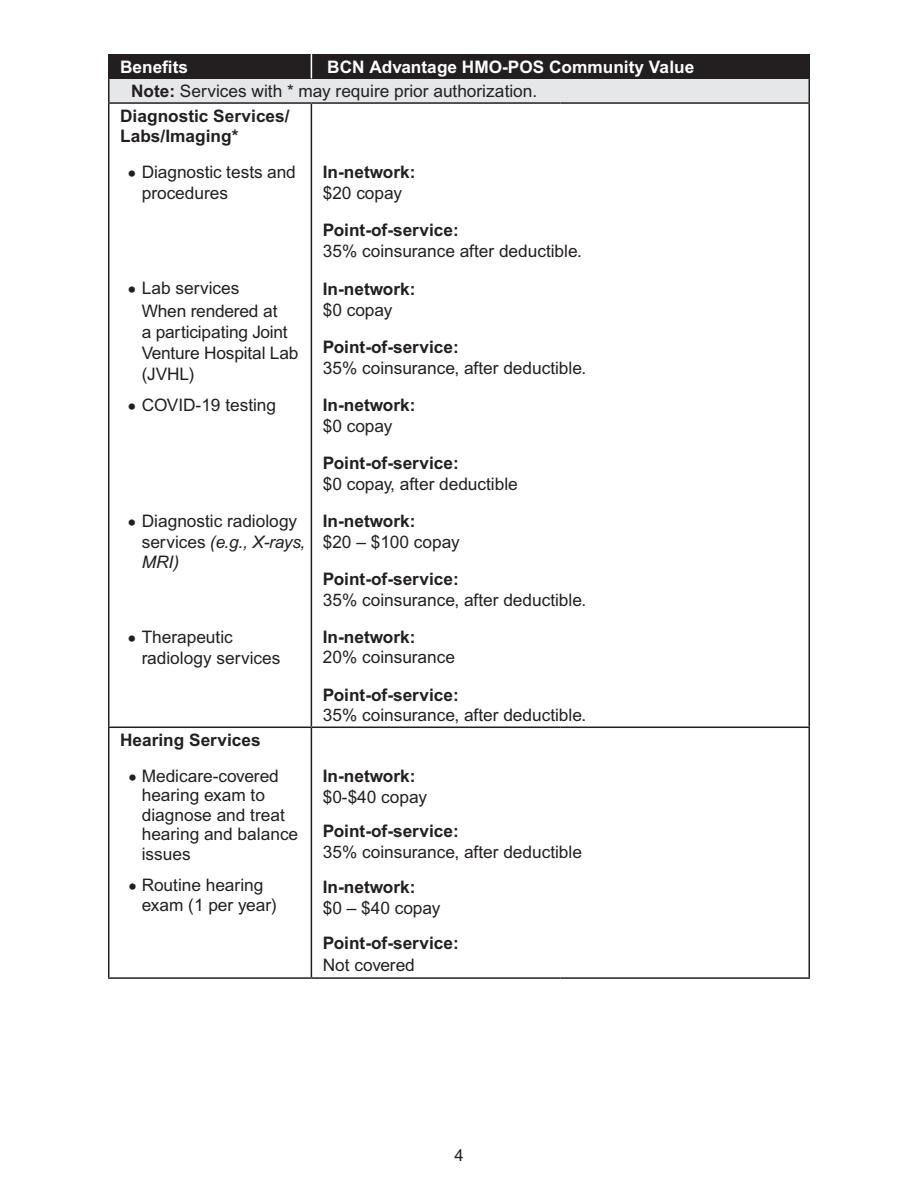
<style>
.page{position:relative;width:918px;height:1188px;background:#fff}
.page>*{position:absolute;margin:0;border:0;box-sizing:border-box;transform-origin:0 0}
.t1{font:17.25px/20.7px "Arial MT Std";color:#231f20}
.t2{font:700 17.25px/20.7px "Arial MT Std";color:#231f20}
.t3{font:700 17.25px "Arial MT Std";color:#fff}
.t4{font:16.5px "Arial MT Std";color:#231f20}
.s1{font-weight:700}
.s2{font-family:"Times New Roman";font-size:25.5px}
.s3{font-weight:400}
.s4{font-style:italic}
</style>
<div class="page">
<div style="left:109px;top:79px;width:700px;height:24px;background:#e6e7e9"></div>
<div style="left:311px;top:54px;width:498px;height:25px;background:#231f20"></div>
<hr style="left:108px;top:54px;width:2px;height:25px;background:#231f20">
<hr style="left:108px;top:104px;width:2px;height:623px;background:#231f20">
<hr style="left:311px;top:104px;width:1px;height:623px;background:#231f20">
<hr style="left:808px;top:104px;width:2px;height:623px;background:#231f20">
<hr style="left:108px;top:727px;width:203px;height:1px;background:#231f20">
<hr style="left:108px;top:728px;width:2px;height:249px;background:#231f20">
<hr style="left:311px;top:727px;width:249px;height:1px;background:#231f20">
<hr style="left:311px;top:728px;width:1px;height:249px;background:#231f20">
<hr style="left:560px;top:727px;width:250px;height:1px;background:#231f20">
<hr style="left:808px;top:728px;width:2px;height:249px;background:#231f20">
<hr style="left:108px;top:79px;width:2px;height:23px;background:#231f20">
<hr style="left:108px;top:102px;width:203px;height:2px;background:#231f20">
<hr style="left:311px;top:102px;width:249px;height:2px;background:#231f20">
<hr style="left:560px;top:102px;width:250px;height:2px;background:#231f20">
<hr style="left:108px;top:977px;width:203px;height:2px;background:#231f20">
<hr style="left:311px;top:977px;width:249px;height:2px;background:#231f20">
<hr style="left:560px;top:977px;width:250px;height:2px;background:#231f20">
<hr style="left:808px;top:79px;width:2px;height:23px;background:#231f20">
<hr style="left:808px;top:54px;width:2px;height:25px;background:#231f20">
<div style="left:110px;top:54px;width:202px;height:25px;background:#231f20"></div>
<p class="t3" style="left:120px;top:56px;width:70px">Benefts</p>
<p class="t3" style="left:327px;top:56px;width:369px">BCN Advantage HMO-POS Community Value</p>
<p class="t1" style="left:131px;top:82px;width:408px"><span class="s1">Note:</span> Services with * may require prior authorization.</p>
<p class="t2" style="left:120px;top:106px;width:171px">Diagnostic Services/</p>
<p class="t2" style="left:120px;top:126px;width:120px">Labs/Imaging*</p>
<p class="t1" style="left:142px;top:162px;width:156px;text-indent:-14px"><span class="s2">•</span> Diagnostic tests and procedures</p>
<p class="t2" style="left:323px;top:162px;width:94px">In-network: <span class="s3">$20 copay</span></p>
<p class="t1" style="left:323px;top:220px;width:261px"><span class="s1">Point-of-service:<br></span>35% coinsurance after deductible.</p>
<p class="t2" style="left:323px;top:279px;width:94px">In-network: <span class="s3">$0 copay</span></p>
<p class="t1" style="left:323px;top:338px;width:265px"><span class="s1">Point-of-service:<br></span>35% coinsurance, after deductible.</p>
<p class="t2" style="left:323px;top:395px;width:94px">In-network: <span class="s3">$0 copay</span></p>
<p class="t1" style="left:323px;top:453px;width:197px"><span class="s1">Point-of-service:<br></span>$0 copay, after deductible</p>
<p class="t1" style="left:323px;top:511px;width:138px"><span class="s1">In-network:<br></span>$20 – $100 copay</p>
<p class="t1" style="left:323px;top:569px;width:265px"><span class="s1">Point-of-service:<br></span>35% coinsurance, after deductible.</p>
<p class="t1" style="left:323px;top:627px;width:134px"><span class="s1">In-network:<br></span>20% coinsurance</p>
<p class="t1" style="left:323px;top:685px;width:265px"><span class="s1">Point-of-service:<br></span>35% coinsurance, after deductible.</p>
<p class="t1" style="left:142px;top:279px;width:158px;line-height:21.3px;text-indent:-14px"><span class="s2">•</span> Lab services<br>When rendered at<br>a participating Joint<br>Venture Hospital Lab (JVHL)</p>
<p class="t1" style="left:128px;top:396px;width:150px"><span class="s2">•</span> COVID-19 testing</p>
<p class="t1" style="left:142px;top:511px;width:165px;text-indent:-14px"><span class="s2">•</span> Diagnostic radiology services <span class="s4">(e.g., X-rays,<br>MRI)</span></p>
<p class="t1" style="left:142px;top:628px;width:140px;text-indent:-14px"><span class="s2">•</span> Therapeutic radiology services</p>
<p class="t2" style="left:120px;top:730px;width:142px">Hearing Services</p>
<p class="t1" style="left:142px;top:767px;width:158px;line-height:19.5px;text-indent:-14px"><span class="s2">•</span> Medicare-covered hearing exam to diagnose and treat hearing and balance issues</p>
<p class="t1" style="left:142px;top:876px;width:137px;line-height:19.5px;text-indent:-14px"><span class="s2">•</span> Routine hearing exam (1 per year)</p>
<p class="t2" style="left:323px;top:766px;width:106px">In-network: <span class="s3">$0-$40 copay</span></p>
<p class="t1" style="left:323px;top:822px;width:261px"><span class="s1">Point-of-service:<br></span>35% coinsurance, after deductible</p>
<p class="t2" style="left:323px;top:876px;width:119px;line-height:21.9px">In-network:<br><span class="s3">$0 – $40 copay</span></p>
<p class="t2" style="left:323px;top:932px;width:138px;line-height:21.9px">Point-of-service:<br><span class="s3">Not covered</span></p>
<p class="t4" style="left:454px;top:1146px;width:11px">4</p>
</div>
